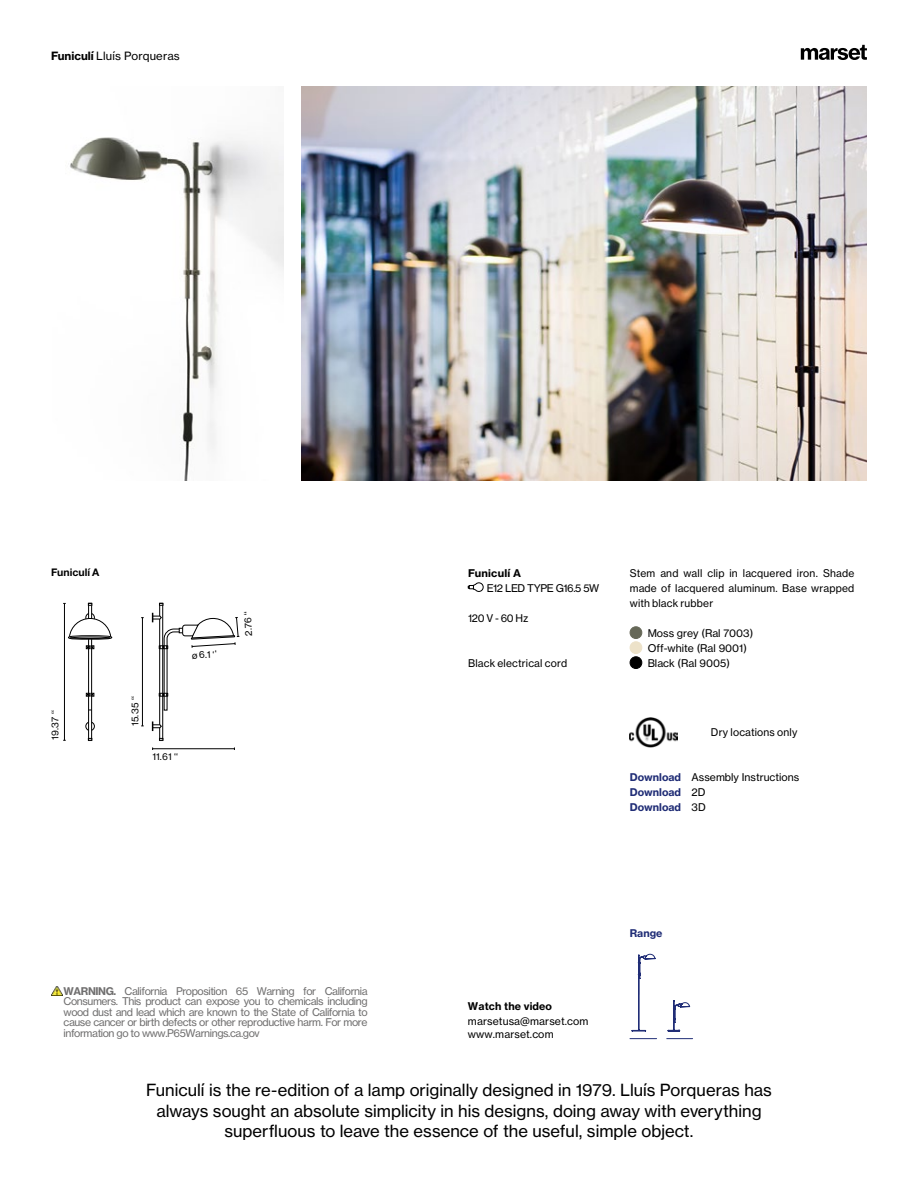
<style>
.page{position:relative;width:918px;height:1188px;background:#fff}
.page>*{position:absolute;margin:0;border:0;box-sizing:border-box;transform-origin:0 0}
.t1{font:16.5px/20.2px "N Haas Grotesk TX Pro 55 Rg";color:#000;text-align:center}
.t2{font:11.25px "N Haas Grotesk TX Pro 55 Rg";letter-spacing:.015em;color:#000}
.t3{font:10.5px/10.5px "N Haas Grotesk TX Pro 55 Rg";letter-spacing:-.04em;color:#706f6f;text-align:justify}
.t4{font:10.5px/15px "N Haas Grotesk TX Pro 55 Rg";letter-spacing:.01em;color:#000}
.t5{font:10.5px/15px "N Haas Grotesk TX Pro 75 Bd";color:#202d76}
.t6{font:10.5px "N Haas Grotesk TX Pro 75 Bd";letter-spacing:.01em;color:#000}
.t7{font:10.5px "N Haas Grotesk TX Pro 55 Rg";letter-spacing:-.04em;color:#000}
.t8{font:700 10.5px "Helvetica Neue LT Std";letter-spacing:.005em;color:#000}
.t9{font:9.3px "N Haas Grotesk TX Pro 55 Rg";letter-spacing:.01em;color:#000}
.s1{font-family:"N Haas Grotesk TX Pro 75 Bd"}
.s2{font-family:"N Haas Grotesk TX Pro 75 Bd";color:#202d76}
.s3{font-family:"N Haas Grotesk TX Pro 55 Rg";color:#000}
</style>
<div class="page">
<div style="left:630px;top:627px;width:12px;height:12px;background:#666858;border-radius:50%"></div>
<div style="left:630px;top:626px;width:12px;height:13px;border:1px solid #666858;border-radius:50%"></div>
<div style="left:630px;top:642px;width:12px;height:12px;background:#ede2c9;border-radius:50%"></div>
<div style="left:630px;top:641px;width:12px;height:13px;border:1px solid #ede2c9;border-radius:50%"></div>
<div style="left:630px;top:657px;width:12px;height:12px;background:#000;border-radius:50%"></div>
<div style="left:630px;top:656px;width:12px;height:13px;border:1px solid #000;border-radius:50%"></div>
<svg style="left:801px;top:45px;width:66px;height:15px"></svg>
<svg style="left:468px;top:582px;width:16px;height:10px"></svg>
<img style="left:301px;top:86px;width:566px;height:394px">
<hr style="left:64px;top:603px;width:1px;height:137px;background:#000">
<hr style="left:142px;top:618px;width:1px;height:108px;background:#000">
<hr style="left:153px;top:748px;width:81px;height:1px;background:#000">
<div style="left:86px;top:613px;width:9px;height:9px;border:1px solid #000;border-radius:50%"></div>
<div style="left:86px;top:722px;width:9px;height:9px;border:1px solid #000;border-radius:50%"></div>
<svg style="left:88px;top:606px;width:4px;height:132px"></svg>
<svg style="left:88px;top:603px;width:4px;height:3px"></svg>
<svg style="left:88px;top:738px;width:4px;height:3px"></svg>
<svg style="left:86px;top:693px;width:8px;height:3px"></svg>
<svg style="left:86px;top:646px;width:8px;height:3px"></svg>
<div style="left:68px;top:635px;width:44px;height:5px;border:1px solid #000;border-radius:50%"></div>
<svg style="left:69px;top:618px;width:42px;height:21px"></svg>
<div style="left:159px;top:603px;width:4px;height:138px;border:1px solid #000"></div>
<svg style="left:159px;top:603px;width:4px;height:3px"></svg>
<svg style="left:159px;top:738px;width:4px;height:3px"></svg>
<svg style="left:152px;top:722px;width:10px;height:9px"></svg>
<svg style="left:152px;top:613px;width:87px;height:98px"></svg>
<img style="left:630px;top:718px;width:48px;height:29px">
<svg style="left:668px;top:1000px;width:22px;height:32px"></svg>
<svg style="left:630px;top:1038px;width:27px;height:1px"></svg>
<svg style="left:667px;top:1038px;width:26px;height:1px"></svg>
<svg style="left:632px;top:954px;width:24px;height:78px"></svg>
<svg style="left:52px;top:986px;width:10px;height:9px"></svg>
<img style="left:70px;top:137px;width:213px;height:343px">
<p class="t2" style="left:51px;top:49px;width:130px"><span class="s1">Funiculí</span> Lluís Porqueras</p>
<p class="t8" style="left:51px;top:566px;width:50px">Funiculí A</p>
<p class="t9" style="left:49px;top:740px;width:31px;rotate:-90deg">19.37 ‘‘</p>
<p class="t9" style="left:192px;top:650px;width:26px;rotate:-3deg">ø6.1 ‘‘</p>
<p class="t9" style="left:130px;top:726px;width:31px;rotate:-90deg">15.35 ‘‘</p>
<p class="t9" style="left:152px;top:751px;width:27px">11.61 ‘‘</p>
<p class="t9" style="left:243px;top:636px;width:27px;rotate:-93deg">2.76 ‘‘</p>
<p class="t3" style="left:64px;top:985px;width:306px"><span class="s1">WARNING.</span> California Proposition 65 Warning for California Consumers. This product can expose you to chemicals including wood dust and lead which are known to the State of California to cause cancer or birth defects or other reproductive harm. For more information go to www.P65Warnings.ca.gov</p>
<p class="t6" style="left:468px;top:566px;width:55px">Funiculí A</p>
<p class="t7" style="left:487px;top:581px;width:114px">E12 LED TYPE G16.5 5W</p>
<p class="t4" style="left:468px;top:610px;width:62px">120 V - 60 Hz</p>
<p class="t4" style="left:468px;top:655px;width:101px">Black electrical cord</p>
<p class="t4" style="left:630px;top:565px;width:226px;text-align:justify">Stem and wall clip in lacquered iron. Shade made of lacquered aluminum. Base wrapped with black rubber</p>
<p class="t4" style="left:648px;top:625px;width:107px">Moss grey (Ral 7003)<br>Off-white (Ral 9001)<br>Black (Ral 9005)</p>
<p class="t4" style="left:711px;top:725px;width:88px">Dry locations only</p>
<p class="t4" style="left:630px;top:770px;width:171px"><span class="s2">Download</span> Assembly Instructions</p>
<p class="t5" style="left:630px;top:785px;width:77px">Download <span class="s3">2D<br></span>Download <span class="s3">3D</span></p>
<p class="t6" style="left:468px;top:999px;width:86px">Watch the video</p>
<p class="t4" style="left:468px;top:1014px;width:122px;line-height:13.5px">marsetusa@marset.com www.marset.com</p>
<p class="t5" style="left:630px;top:926px;width:34px">Range</p>
<h1 class="t1" style="left:146px;top:1080px;width:627px">Funiculí is the re-edition of a lamp originally designed in 1979. Lluís Porqueras has always sought an absolute simplicity in his designs, doing away with everything superfluous to leave the essence of the useful, simple object.</h1>
</div>
